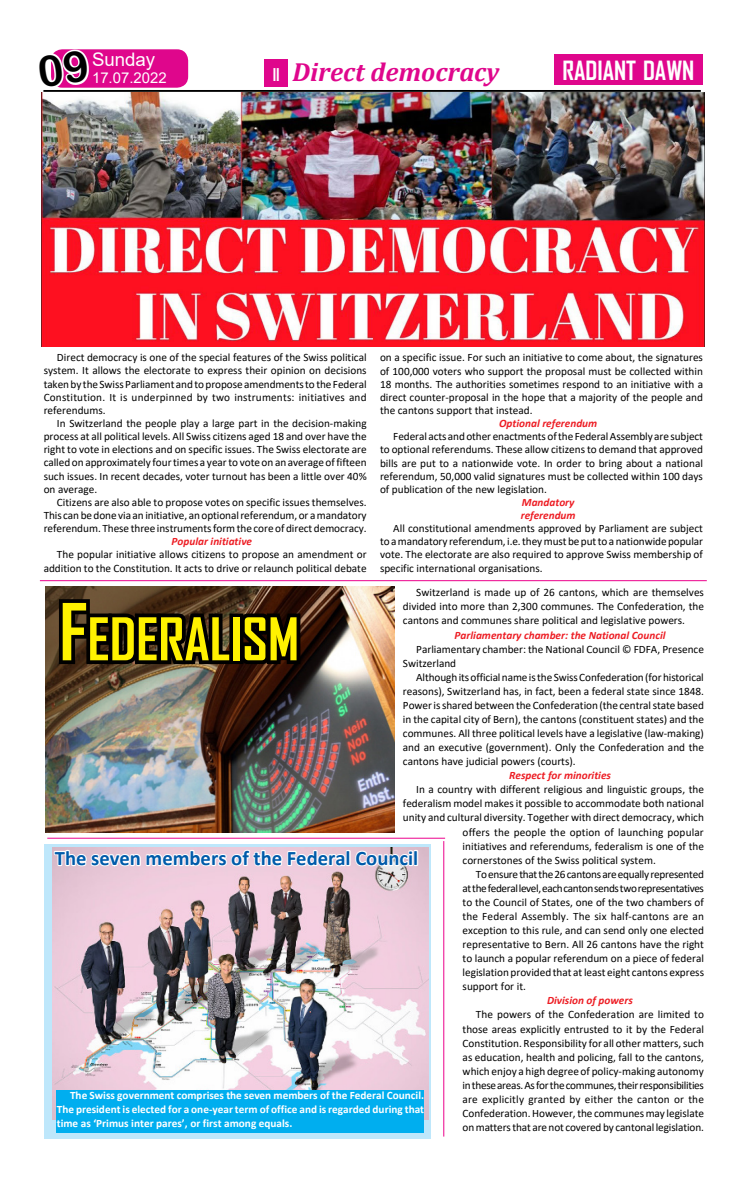
<style>
.page{position:relative;width:746px;height:1200px;background:#fff}
.page>*{position:absolute;margin:0;border:0;box-sizing:border-box;transform-origin:0 0}
.t1{font:700 56.2px "Agency FB";color:#fff200}
.t2{font:italic 700 26.2px "Cambria";color:#df068c}
.t3{font:700 25.3px "Agency FB";color:#fff}
.t4{font:700 20.6px "Calibri";color:#005baa}
.t5{font:18.6px "Arial";color:#fff}
.t6{font:14.9px "Arial";color:#fff}
.t7{font:11.2px/13.1px "Calibri";color:#000;text-align:justify}
.t8{font:700 11.2px/14.1px "Calibri";color:#fff;text-align:justify}
.t9{font:italic 700 11.2px/13.1px "Calibri";color:#ed1d24}
.t10{font:11.2px "Calibri";letter-spacing:-.035em;color:#000}
.t11{font:11.2px "Calibri";letter-spacing:-.025em;color:#000}
.s1{font-family:"Agency FB";font-style:normal;font-size:16.9px;color:#fff}
.s2{font-size:75px}
</style>
<div class="page">
<hr style="left:43px;top:90px;width:657px;height:2px;background:#000">
<div style="left:51px;top:49px;width:137px;height:39px;background:#df068c;border-radius:11px"></div>
<div style="left:554px;top:54px;width:148px;height:30px;background:#df068c"></div>
<div style="left:264px;top:59px;width:24px;height:28px;background:#df068c"></div>
<img style="left:41px;top:93px;width:663px;height:253px">
<img style="left:45px;top:586px;width:349px;height:246px">
<svg style="left:55px;top:581px;width:259px;height:86px;background:#30241b"></svg>
<hr style="left:40px;top:580px;width:666px;height:1px;background:#ec008c">
<hr style="left:47px;top:837px;width:398px;height:1px;background:#ec008c">
<hr style="left:443px;top:840px;width:1px;height:296px;background:#ec008c">
<svg style="left:44px;top:844px;width:386px;height:294px;background:#b2e1f8"></svg>
<img style="left:52px;top:847px;width:376px;height:271px">
<div style="left:57px;top:1090px;width:367px;height:42px;background:#00aeef"></div>
<svg style="left:53px;top:844px;width:366px;height:27px"></svg>
<svg style="left:43px;top:49px;width:48px;height:42px"></svg>
<h3 class="t5" style="left:92px;top:47px;width:65px">Sunday</h3>
<h3 class="t6" style="left:92px;top:68px;width:76px">17.07.2022</h3>
<h2 class="t2" style="left:273px;top:54px;width:228px"><span class="s1">II</span> Direct democracy</h2>
<h3 class="t3" style="left:562px;top:55px;width:133px">RADIANT DAWN</h3>
<p class="t7" style="left:44px;top:351px;width:324px;text-indent:13px">Direct democracy is one of the special features of the Swiss political system. It allows the electorate to express their opinion on decisions taken by the Swiss Parliament and to propose amendments to the Federal Constitution. It is underpinned by two instruments: initiatives and referendums.</p>
<p class="t7" style="left:44px;top:416px;width:324px;text-indent:13px">In Switzerland the people play a large part in the decision-making process at all political levels. All Swiss citizens aged 18 and over have the right to vote in elections and on specific issues. The Swiss electorate are called on approximately four times a year to vote on an average of fifteen such issues. In recent decades, voter turnout has been a little over 40% on average.</p>
<p class="t7" style="left:44px;top:495px;width:324px;text-indent:13px">Citizens are also able to propose votes on specific issues themselves.<br>This can be done via an initiative, an optional referendum, or a mandatory referendum. These three instruments form the core of direct democracy.</p>
<p class="t9" style="left:171px;top:534px;width:82px">Popular initiative</p>
<p class="t7" style="left:44px;top:547px;width:324px;text-align:right">The popular initiative allows citizens to propose an amendment or addition to the Constitution. It acts to drive or relaunch political debate</p>
<p class="t7" style="left:380px;top:351px;width:324px">on a specific issue. For such an initiative to come about, the signatures of 100,000 voters who support the proposal must be collected within 18 months. The authorities sometimes respond to an initiative with a direct counter-proposal in the hope that a majority of the people and the cantons support that instead.</p>
<p class="t9" style="left:499px;top:416px;width:100px">Optional referendum</p>
<p class="t7" style="left:380px;top:429px;width:324px;text-indent:13px">Federal acts and other enactments of the Federal Assembly are subject to optional referendums. These allow citizens to demand that approved bills are put to a nationwide vote. In order to bring about a national referendum, 50,000 valid signatures must be collected within 100 days of publication of the new legislation.</p>
<p class="t9" style="left:520px;top:495px;width:56px">Mandatory referendum</p>
<p class="t7" style="left:380px;top:521px;width:324px;text-indent:13px">All constitutional amendments approved by Parliament are subject to a mandatory referendum, i.e. they must be put to a nationwide popular vote. The electorate are also required to approve Swiss membership of specific international organisations.</p>
<p class="t7" style="left:403px;top:585px;width:302px;line-height:14.1px;text-indent:13px">Switzerland is made up of 26 cantons, which are themselves divided into more than 2,300 communes. The Confederation, the cantons and communes share political and legislative powers.</p>
<p class="t9" style="left:454px;top:627px;width:212px">Parliamentary chamber: the National Council</p>
<p class="t7" style="left:403px;top:641px;width:302px;line-height:14.1px;text-indent:13px">Parliamentary chamber: the National Council © FDFA, Presence<br>Switzerland</p>
<p class="t7" style="left:403px;top:669px;width:302px;line-height:14.1px;text-indent:13px">Although its official name is the Swiss Confederation (for historical reasons), Switzerland has, in fact, been a federal state since 1848.<br>Power is shared between the Confederation (the central state based in the capital city of Bern), the cantons (constituent states) and the communes. All three political levels have a legislative (law-making) and an executive (government). Only the Confederation and the cantons have judicial powers (courts).</p>
<p class="t9" style="left:509px;top:768px;width:103px">Respect for minorities</p>
<p class="t7" style="left:416px;top:782px;width:289px">In a country with different religious and linguistic groups, the</p>
<p class="t7" style="left:403px;top:796px;width:302px">federalism model makes it possible to accommodate both national</p>
<p class="t7" style="left:403px;top:810px;width:302px">unity and cultural diversity. Together with direct democracy, which</p>
<p class="t7" style="left:462px;top:824px;width:243px">offers the people the option of launching popular</p>
<p class="t7" style="left:462px;top:838px;width:243px">initiatives and referendums, federalism is one of the</p>
<p class="t7" style="left:462px;top:852px;width:195px">cornerstones of the Swiss political system.</p>
<p class="t11" style="left:476px;top:866px;width:229px">To ensure that the 26 cantons are equally represented</p>
<p class="t10" style="left:462px;top:880px;width:243px">at the federal level, each canton sends two representatives</p>
<p class="t7" style="left:462px;top:895px;width:243px">to the Council of States, one of the two chambers of</p>
<p class="t7" style="left:462px;top:909px;width:243px">the Federal Assembly. The six half-cantons are an</p>
<p class="t7" style="left:462px;top:923px;width:243px">exception to this rule, and can send only one elected</p>
<p class="t7" style="left:462px;top:937px;width:243px">representative to Bern. All 26 cantons have the right</p>
<p class="t7" style="left:462px;top:951px;width:243px">to launch a popular referendum on a piece of federal</p>
<p class="t7" style="left:462px;top:965px;width:243px">legislation provided that at least eight cantons express</p>
<p class="t7" style="left:462px;top:979px;width:65px">support for it.</p>
<p class="t9" style="left:547px;top:993px;width:87px">Division of powers</p>
<p class="t7" style="left:462px;top:1007px;width:243px;line-height:14.1px;text-indent:13px">The powers of the Confederation are limited to those areas explicitly entrusted to it by the Federal Constitution. Responsibility for all other matters, such as education, health and policing, fall to the cantons, which enjoy a high degree of policy-making autonomy in these areas. As for the communes, their responsibilities are explicitly granted by either the canton or the Confederation. However, the communes may legislate on matters that are not covered by cantonal legislation.</p>
<h1 class="t1" style="left:59px;top:604px;width:241px"><span class="s2">F</span>EDERALISM</h1>
<h3 class="t4" style="left:55px;top:843px;width:365px">The seven members of the Federal Council</h3>
<p class="t8" style="left:57px;top:1087px;width:369px;text-indent:13px">The Swiss government comprises the seven members of the Federal Council.<br>The president is elected for a one-year term of office and is regarded during that time as ‘Primus inter pares’, or first among equals.</p>
</div>
